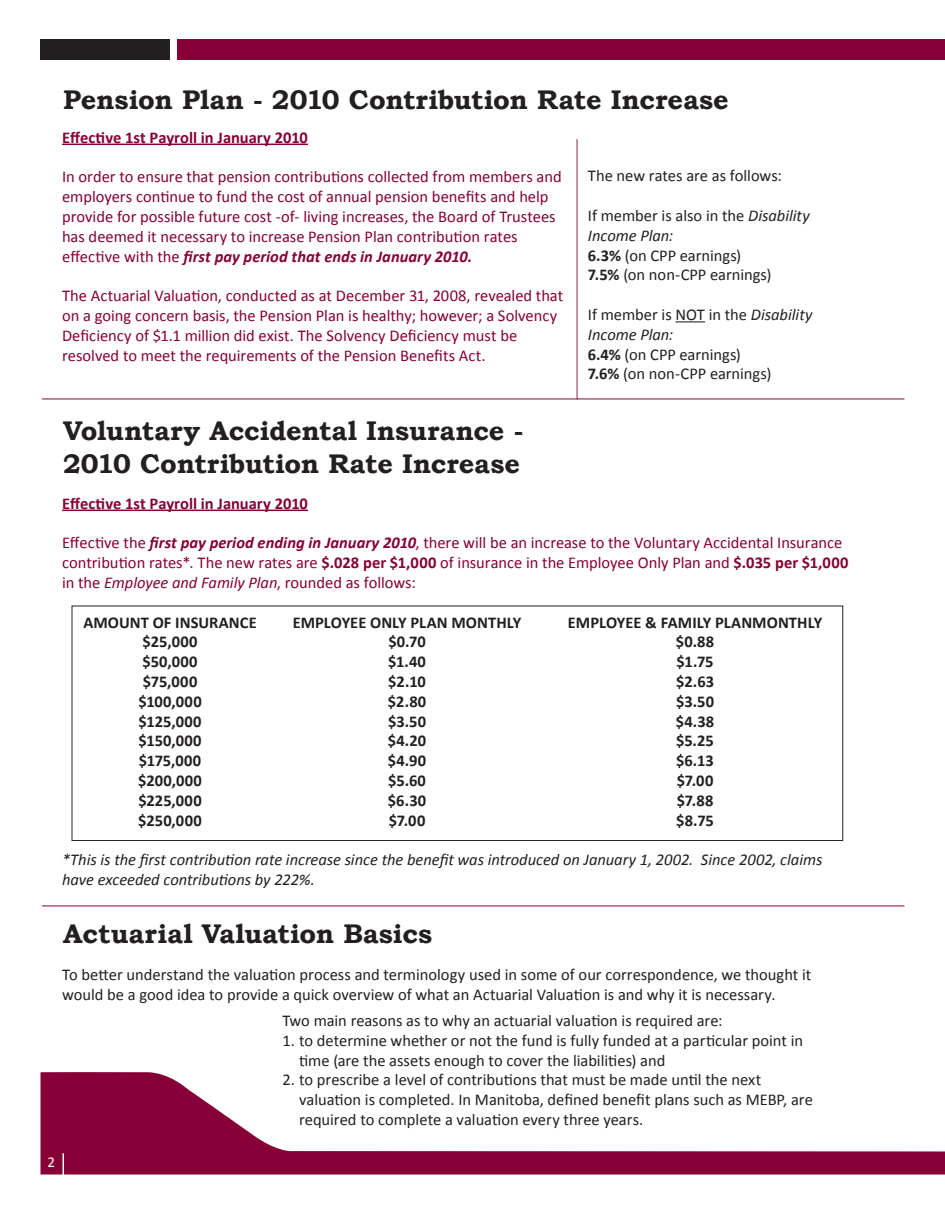
<style>
.page{position:relative;width:945px;height:1215px;background:#fff}
.page>*{position:absolute;margin:0;border:0;box-sizing:border-box;transform-origin:0 0}
.t1{font:700 27px/32.4px "Bookman Old Style";letter-spacing:-.005em;color:#231f20}
.t2{font:16.5px/19.8px "Calibri";color:#860037}
.t3{font:16.5px/19.8px "Calibri";color:#231f20}
.t4{font:700 16.5px "Calibri";letter-spacing:.005em;color:#231f20}
.t5{font:italic 16.5px/19.8px "Calibri";letter-spacing:-.005em;color:#231f20}
.t6{font:700 16.5px "Calibri";color:#860037}
.t7{font:15px "Calibri";color:#fff}
.s1{font-weight:700;font-style:italic}
.s2{font-style:italic}
.s3{font-weight:700}
</style>
<div class="page">
<div style="left:177px;top:40px;width:768px;height:20px;background:#860037"></div>
<svg style="left:40px;top:1072px;width:905px;height:103px"></svg>
<svg style="left:676px;top:321px;width:29px;height:1px"></svg>
<hr style="left:42px;top:399px;width:862px;height:1px;background:#860037">
<div style="left:40px;top:39px;width:130px;height:21px;background:#231f20"></div>
<svg style="left:63px;top:1153px;width:1px;height:22px"></svg>
<hr style="left:62px;top:144px;width:246px;height:1px;background:#860037">
<hr style="left:577px;top:139px;width:1px;height:261px;background:#8b2642">
<hr style="left:42px;top:906px;width:862px;height:1px;background:#860037">
<hr style="left:62px;top:510px;width:246px;height:1px;background:#860037">
<div style="left:72px;top:606px;width:771px;height:235px;border:1px solid #231f20"></div>
<h1 class="t1" style="left:63px;top:83px;width:667px">Pension Plan - 2010 Contribution Rate Increase</h1>
<p class="t6" style="left:62px;top:127px;width:247px">Effective 1st Payroll in January 2010</p>
<p class="t2" style="left:62px;top:166px;width:501px">In order to ensure that pension contributions collected from members and employers continue to fund the cost of annual pension benefits and help provide for possible future cost -of- living increases, the Board of Trustees has deemed it necessary to increase Pension Plan contribution rates effective with the <span class="s1">first pay period that ends in January 2010.</span></p>
<p class="t2" style="left:62px;top:285px;width:503px">The Actuarial Valuation, conducted as at December 31, 2008, revealed that on a going concern basis, the Pension Plan is healthy; however; a Solvency Deficiency of $1.1 million did exist. The Solvency Deficiency must be resolved to meet the requirements of the Pension Benefits Act.</p>
<p class="t3" style="left:588px;top:165px;width:196px">The new rates are as follows:</p>
<p class="t3" style="left:588px;top:205px;width:223px">If member is also in the <span class="s2">Disability<br>Income Plan:<br></span><span class="s3">6.3%</span> (on CPP earnings)<br><span class="s3">7.5%</span> (on non-CPP earnings)</p>
<p class="t3" style="left:588px;top:304px;width:226px">If member is NOT in the <span class="s2">Disability<br>Income Plan:<br></span><span class="s3">6.4%</span> (on CPP earnings)<br><span class="s3">7.6%</span> (on non-CPP earnings)</p>
<h1 class="t1" style="left:63px;top:415px;width:462px">Voluntary Accidental Insurance -<br>2010 Contribution Rate Increase</h1>
<p class="t6" style="left:62px;top:493px;width:247px">Effective 1st Payroll in January 2010</p>
<p class="t2" style="left:62px;top:532px;width:788px">Effective the <span class="s1">first pay period ending in January 2010</span>, there will be an increase to the Voluntary Accidental Insurance contribution rates*. The new rates are <span class="s3">$.028 per $1,000</span> of insurance in the Employee Only Plan and <span class="s3">$.035 per $1,000 </span>in the <span class="s2">Employee and Family Plan</span>, rounded as follows:</p>
<p class="t4" style="left:83px;top:612px;width:175px">AMOUNT OF INSURANCE</p>
<p class="t4" style="left:293px;top:612px;width:230px">EMPLOYEE ONLY PLAN MONTHLY</p>
<p class="t4" style="left:568px;top:612px;width:256px">EMPLOYEE &amp; FAMILY PLANMONTHLY</p>
<p class="t4" style="left:143px;top:632px;width:56px">$25,000</p>
<p class="t4" style="left:388px;top:632px;width:39px">$0.70</p>
<p class="t4" style="left:676px;top:632px;width:40px">$0.88</p>
<p class="t4" style="left:143px;top:652px;width:57px">$50,000</p>
<p class="t4" style="left:388px;top:652px;width:39px">$1.40</p>
<p class="t4" style="left:677px;top:652px;width:39px">$1.75</p>
<p class="t4" style="left:143px;top:671px;width:56px">$75,000</p>
<p class="t4" style="left:388px;top:671px;width:39px">$2.10</p>
<p class="t4" style="left:676px;top:671px;width:39px">$2.63</p>
<p class="t4" style="left:138px;top:691px;width:65px">$100,000</p>
<p class="t4" style="left:388px;top:691px;width:40px">$2.80</p>
<p class="t4" style="left:676px;top:691px;width:40px">$3.50</p>
<p class="t4" style="left:139px;top:711px;width:65px">$125,000</p>
<p class="t4" style="left:388px;top:711px;width:40px">$3.50</p>
<p class="t4" style="left:676px;top:711px;width:40px">$4.38</p>
<p class="t4" style="left:139px;top:731px;width:65px">$150,000</p>
<p class="t4" style="left:388px;top:731px;width:40px">$4.20</p>
<p class="t4" style="left:676px;top:731px;width:39px">$5.25</p>
<p class="t4" style="left:139px;top:751px;width:64px">$175,000</p>
<p class="t4" style="left:388px;top:751px;width:40px">$4.90</p>
<p class="t4" style="left:676px;top:751px;width:39px">$6.13</p>
<p class="t4" style="left:138px;top:770px;width:65px">$200,000</p>
<p class="t4" style="left:388px;top:770px;width:39px">$5.60</p>
<p class="t4" style="left:677px;top:770px;width:38px">$7.00</p>
<p class="t4" style="left:138px;top:790px;width:65px">$225,000</p>
<p class="t4" style="left:388px;top:790px;width:40px">$6.30</p>
<p class="t4" style="left:677px;top:790px;width:38px">$7.88</p>
<p class="t4" style="left:138px;top:810px;width:65px">$250,000</p>
<p class="t4" style="left:389px;top:810px;width:38px">$7.00</p>
<p class="t4" style="left:676px;top:810px;width:39px">$8.75</p>
<p class="t5" style="left:62px;top:849px;width:762px">*This is the first contribution rate increase since the benefit was introduced on January 1, 2002. Since 2002, claims have exceeded contributions by 222%.</p>
<h1 class="t1" style="left:63px;top:917px;width:371px">Actuarial Valuation Basics</h1>
<p class="t3" style="left:62px;top:964px;width:751px">To better understand the valuation process and terminology used in some of our correspondence, we thought it would be a good idea to provide a quick overview of what an Actuarial Valuation is and why it is necessary.</p>
<p class="t3" style="left:283px;top:1010px;width:442px">Two main reasons as to why an actuarial valuation is required are:</p>
<p class="t3" style="left:299px;top:1030px;width:506px;text-indent:-16px">1. to determine whether or not the fund is fully funded at a particular point in time (are the assets enough to cover the liabilities) and</p>
<p class="t3" style="left:299px;top:1069px;width:515px;text-indent:-16px">2. to prescribe a level of contributions that must be made until the next valuation is completed. In Manitoba, defined benefit plans such as MEBP, are required to complete a valuation every three years.</p>
<p class="t7" style="left:47px;top:1153px;width:9px">2</p>
</div>
